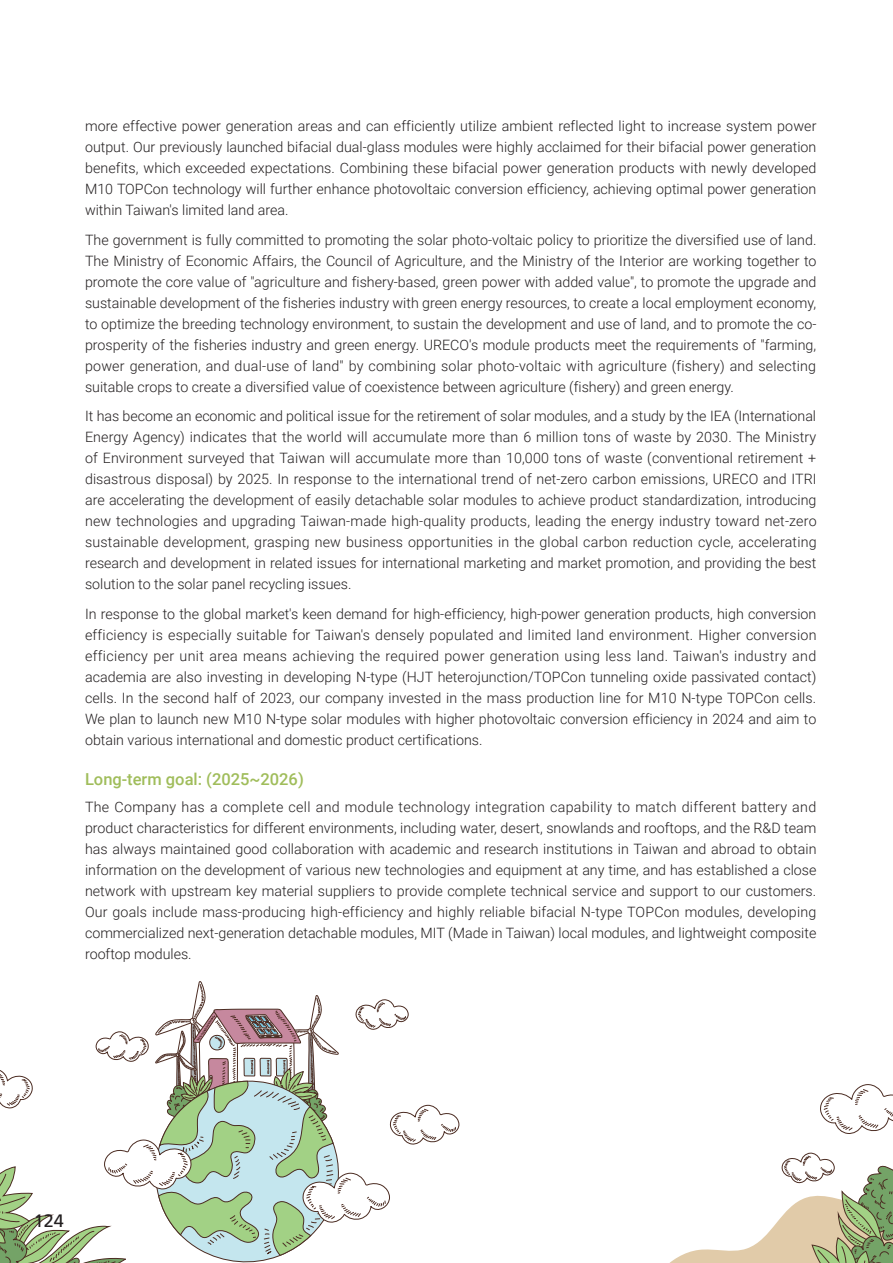
<style>
.page{position:relative;width:893px;height:1263px;background:#fff}
.page>*{position:absolute;margin:0;border:0;box-sizing:border-box;transform-origin:0 0}
.t1{font:18px "Frutiger";color:#231f20}
.t2{font:500 16.5px "Roboto";color:#a0bd5b}
.t3{font:300 14.25px/21px "Roboto";color:#231f20;text-align:justify}
</style>
<div class="page">
<svg style="left:0;top:981px;width:459px;height:282px"></svg>
<svg style="left:669px;top:1084px;width:224px;height:179px"></svg>
<p class="t3" style="left:85px;top:115px;width:733px">more effective power generation areas and can efficiently utilize ambient reflected light to increase system power output. Our previously launched bifacial dual-glass modules were highly acclaimed for their bifacial power generation benefits, which exceeded expectations. Combining these bifacial power generation products with newly developed M10 TOPCon technology will further enhance photovoltaic conversion efficiency, achieving optimal power generation within Taiwan's limited land area.</p>
<p class="t3" style="left:85px;top:229px;width:733px">The government is fully committed to promoting the solar photo-voltaic policy to prioritize the diversified use of land.<br>The Ministry of Economic Affairs, the Council of Agriculture, and the Ministry of the Interior are working together to promote the core value of "agriculture and fishery-based, green power with added value", to promote the upgrade and sustainable development of the fisheries industry with green energy resources, to create a local employment economy, to optimize the breeding technology environment, to sustain the development and use of land, and to promote the co&shy;prosperity of the fisheries industry and green energy. URECO's module products meet the requirements of "farming, power generation, and dual-use of land" by combining solar photo-voltaic with agriculture (fishery) and selecting suitable crops to create a diversified value of coexistence between agriculture (fishery) and green energy.</p>
<p class="t3" style="left:85px;top:405px;width:733px">It has become an economic and political issue for the retirement of solar modules, and a study by the IEA (International Energy Agency) indicates that the world will accumulate more than 6 million tons of waste by 2030. The Ministry of Environment surveyed that Taiwan will accumulate more than 10,000 tons of waste (conventional retirement + disastrous disposal) by 2025. In response to the international trend of net-zero carbon emissions, URECO and ITRI are accelerating the development of easily detachable solar modules to achieve product standardization, introducing new technologies and upgrading Taiwan-made high-quality products, leading the energy industry toward net-zero sustainable development, grasping new business opportunities in the global carbon reduction cycle, accelerating research and development in related issues for international marketing and market promotion, and providing the best solution to the solar panel recycling issues.</p>
<p class="t3" style="left:85px;top:603px;width:733px">In response to the global market's keen demand for high-efficiency, high-power generation products, high conversion efficiency is especially suitable for Taiwan's densely populated and limited land environment. Higher conversion efficiency per unit area means achieving the required power generation using less land. Taiwan's industry and academia are also investing in developing N-type (HJT heterojunction/TOPCon tunneling oxide passivated contact) cells. In the second half of 2023, our company invested in the mass production line for M10 N-type TOPCon cells.<br>We plan to launch new M10 N-type solar modules with higher photovoltaic conversion efficiency in 2024 and aim to obtain various international and domestic product certifications.</p>
<p class="t2" style="left:85px;top:767px;width:220px">Long-term goal: (2025~2026)</p>
<p class="t3" style="left:85px;top:796px;width:733px">The Company has a complete cell and module technology integration capability to match different battery and product characteristics for different environments, including water, desert, snowlands and rooftops, and the R&amp;D team has always maintained good collaboration with academic and research institutions in Taiwan and abroad to obtain information on the development of various new technologies and equipment at any time, and has established a close network with upstream key material suppliers to provide complete technical service and support to our customers.<br>Our goals include mass-producing high-efficiency and highly reliable bifacial N-type TOPCon modules, developing commercialized next-generation detachable modules, MIT (Made in Taiwan) local modules, and lightweight composite rooftop modules.</p>
<p class="t1" style="left:34px;top:1210px;width:32px">124</p>
</div>
